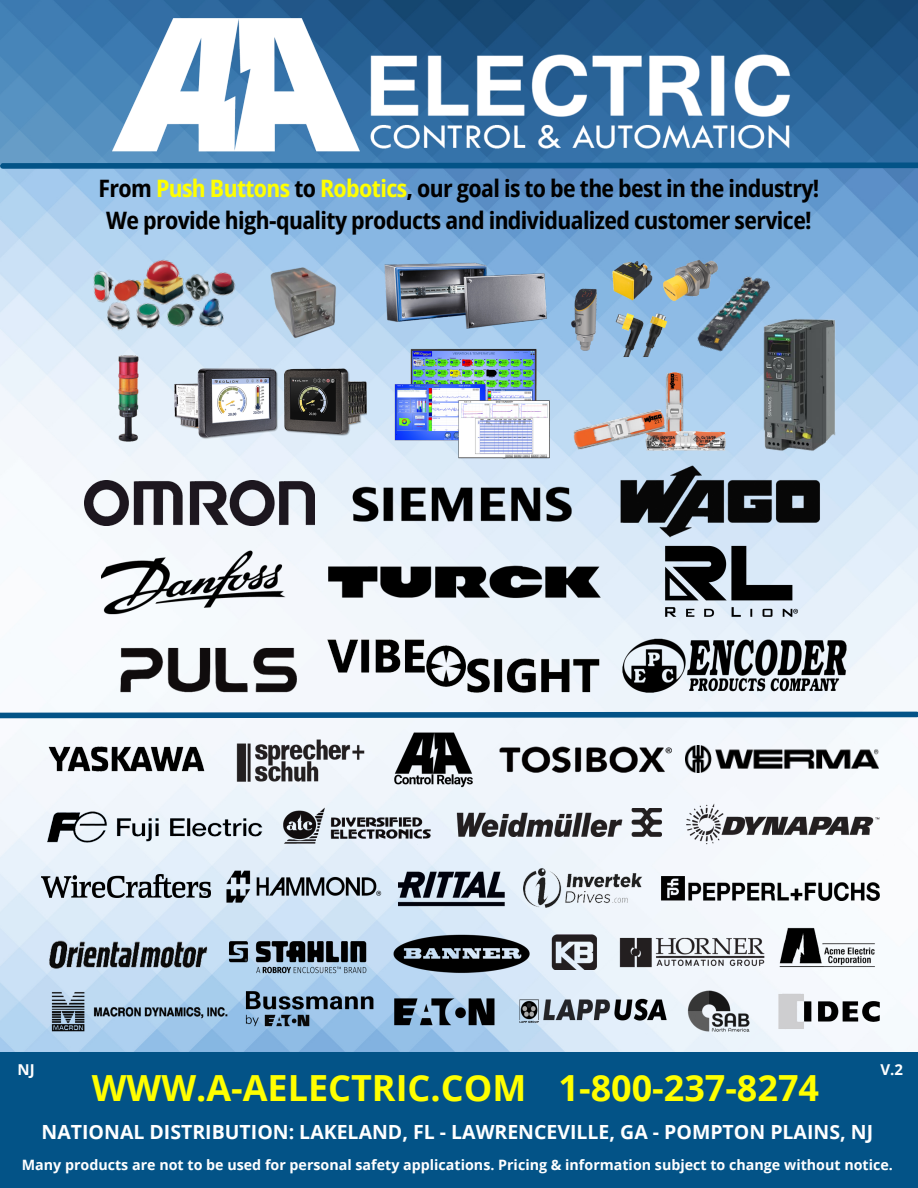
<style>
.page{position:relative;width:918px;height:1188px;background:#fff}
.page>*{position:absolute;margin:0;border:0;box-sizing:border-box;transform-origin:0 0}
.t1{font:700 36px "Open Sans";color:#ff0}
.t2{font:700 semi-condensed 24px/32.7px "Open Sans";letter-spacing:-.025em;color:#000;text-align:center}
.t3{font:700 19.5px "Open Sans";color:#fff}
.t4{font:700 15px "Open Sans";color:#fff}
.t5{font:700 14.25px "Open Sans";color:#fff}
.s1{color:#ff0}
</style>
<div class="page">
<img style="left:0;top:172px;width:918px;height:881px">
<img style="left:175px;top:365px;width:191px;height:134px">
<svg style="left:0;top:0;width:918px;height:160px;background:#2d6596"></svg>
<svg style="left:0;top:160px;width:918px;height:12px;background:#3173a7"></svg>
<svg style="left:0;top:709px;width:918px;height:12px"></svg>
<div style="left:0;top:1053px;width:918px;height:135px;background:#035387"></div>
<img style="left:80px;top:0;width:313px;height:155px">
<img style="left:316px;top:53px;width:529px;height:99px">
<img style="left:59px;top:216px;width:212px;height:162px">
<img style="left:351px;top:219px;width:230px;height:146px">
<img style="left:768px;top:921px;width:117px;height:53px">
<img style="left:283px;top:802px;width:157px;height:46px">
<img style="left:102px;top:527px;width:200px;height:111px">
<img style="left:243px;top:982px;width:133px;height:55px">
<img style="left:685px;top:797px;width:201px;height:59px">
<img style="left:617px;top:625px;width:230px;height:72px">
<img style="left:47px;top:808px;width:221px;height:35px">
<img style="left:616px;top:933px;width:156px;height:36px">
<img style="left:516px;top:995px;width:152px;height:29px">
<img style="left:548px;top:930px;width:51px;height:40px">
<img style="left:49px;top:988px;width:184px;height:46px">
<img style="left:44px;top:933px;width:169px;height:40px">
<img style="left:109px;top:634px;width:200px;height:64px">
<img style="left:392px;top:867px;width:120px;height:42px">
<img style="left:687px;top:986px;width:65px;height:47px">
<img style="left:345px;top:480px;width:235px;height:47px">
<img style="left:219px;top:734px;width:150px;height:54px">
<img style="left:486px;top:746px;width:195px;height:28px">
<img style="left:226px;top:932px;width:143px;height:42px">
<img style="left:323px;top:563px;width:282px;height:37px">
<img style="left:451px;top:809px;width:222px;height:34px">
<img style="left:617px;top:461px;width:214px;height:85px">
<img style="left:44px;top:743px;width:165px;height:32px">
<img style="left:388px;top:344px;width:167px;height:118px">
<img style="left:42px;top:875px;width:169px;height:22px">
<img style="left:523px;top:865px;width:120px;height:43px">
<img style="left:325px;top:637px;width:277px;height:58px">
<img style="left:85px;top:481px;width:229px;height:45px">
<img style="left:559px;top:369px;width:192px;height:96px">
<img style="left:539px;top:276px;width:90px;height:90px">
<img style="left:648px;top:239px;width:82px;height:70px">
<img style="left:662px;top:240px;width:146px;height:147px">
<img style="left:607px;top:255px;width:48px;height:48px">
<img style="left:609px;top:309px;width:65px;height:48px">
<img style="left:685px;top:746px;width:194px;height:27px">
<img style="left:240px;top:239px;width:126px;height:126px">
<img style="left:220px;top:850px;width:166px;height:72px">
<img style="left:662px;top:876px;width:217px;height:25px">
<img style="left:381px;top:722px;width:105px;height:69px">
<img style="left:391px;top:991px;width:109px;height:37px">
<img style="left:83px;top:352px;width:92px;height:92px">
<img style="left:758px;top:314px;width:81px;height:142px">
<img style="left:388px;top:916px;width:146px;height:71px">
<img style="left:763px;top:982px;width:137px;height:59px">
<img style="left:660px;top:541px;width:144px;height:82px">
<p class="t2" style="left:99px;top:171px;width:722px">From <span class="s1">Push Buttons</span> to <span class="s1">Robotics</span>, our goal is to be the best in the industry!<br>We provide high-quality products and individualized customer service!</p>
<p class="t4" style="left:880px;top:1059px;width:24px">V.2</p>
<p class="t4" style="left:18px;top:1059px;width:19px">NJ</p>
<p class="t1" style="left:92px;top:1062px;width:436px">WWW.A-AELECTRIC.COM</p>
<p class="t1" style="left:559px;top:1062px;width:262px">1-800-237-8274</p>
<p class="t3" style="left:42px;top:1118px;width:833px">NATIONAL DISTRIBUTION: LAKELAND, FL - LAWRENCEVILLE, GA - POMPTON PLAINS, NJ</p>
<p class="t5" style="left:22px;top:1154px;width:873px">Many products are not to be used for personal safety applications. Pricing &amp; information subject to change without notice.</p>
</div>
